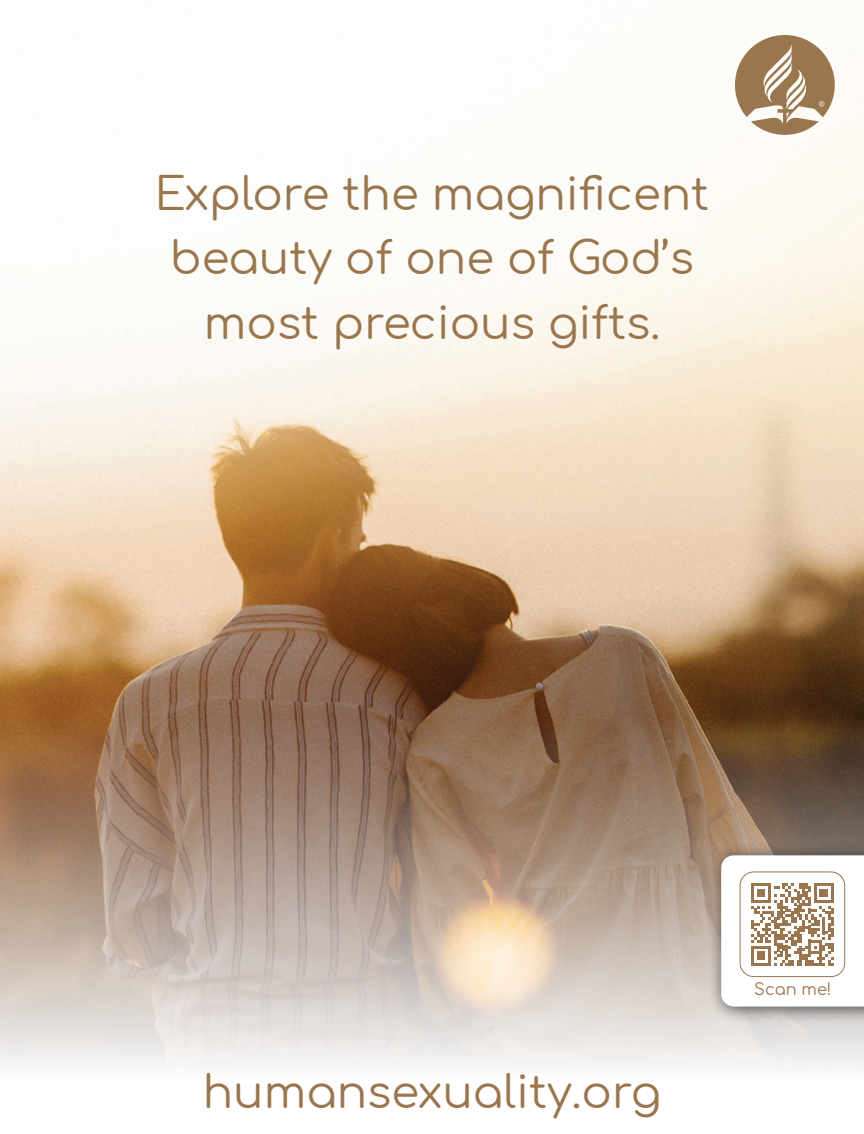
<style>
.page{position:relative;width:864px;height:1134px;background:#fff}
.page>*{position:absolute;margin:0;border:0;box-sizing:border-box;transform-origin:0 0}
.t1{font:135.75px "Advent Sans Logo";color:#99764e}
.t2{font:45px/64.3px "Comfortaa";color:#99764e;text-align:center}
.t3{font:16.35px "Comfortaa";color:#99764e}
</style>
<div class="page">
<img style="left:0;top:55px;width:864px;height:574px">
<svg style="left:0;top:629px;width:864px;height:438px;background:#aa917e"></svg>
<div style="left:708px;top:842px;width:156px;height:182px;background:#231f20;opacity:.75"></div>
<svg style="left:721px;top:855px;width:143px;height:152px"></svg>
<div style="left:740px;top:872px;width:105px;height:105px;border:1px solid #99764e;border-radius:14px"></div>
<p class="t2" style="left:155px;top:156px;width:556px">Explore the magnificent beauty of one of God’s most precious gifts.</p>
<p class="t1" style="left:721px;top:-11px;width:128px">]</p>
<p class="t2" style="left:203px;top:1054px;width:460px">humansexuality.org</p>
<p class="t3" style="left:754px;top:974px;width:79px">Scan me!</p>
</div>
